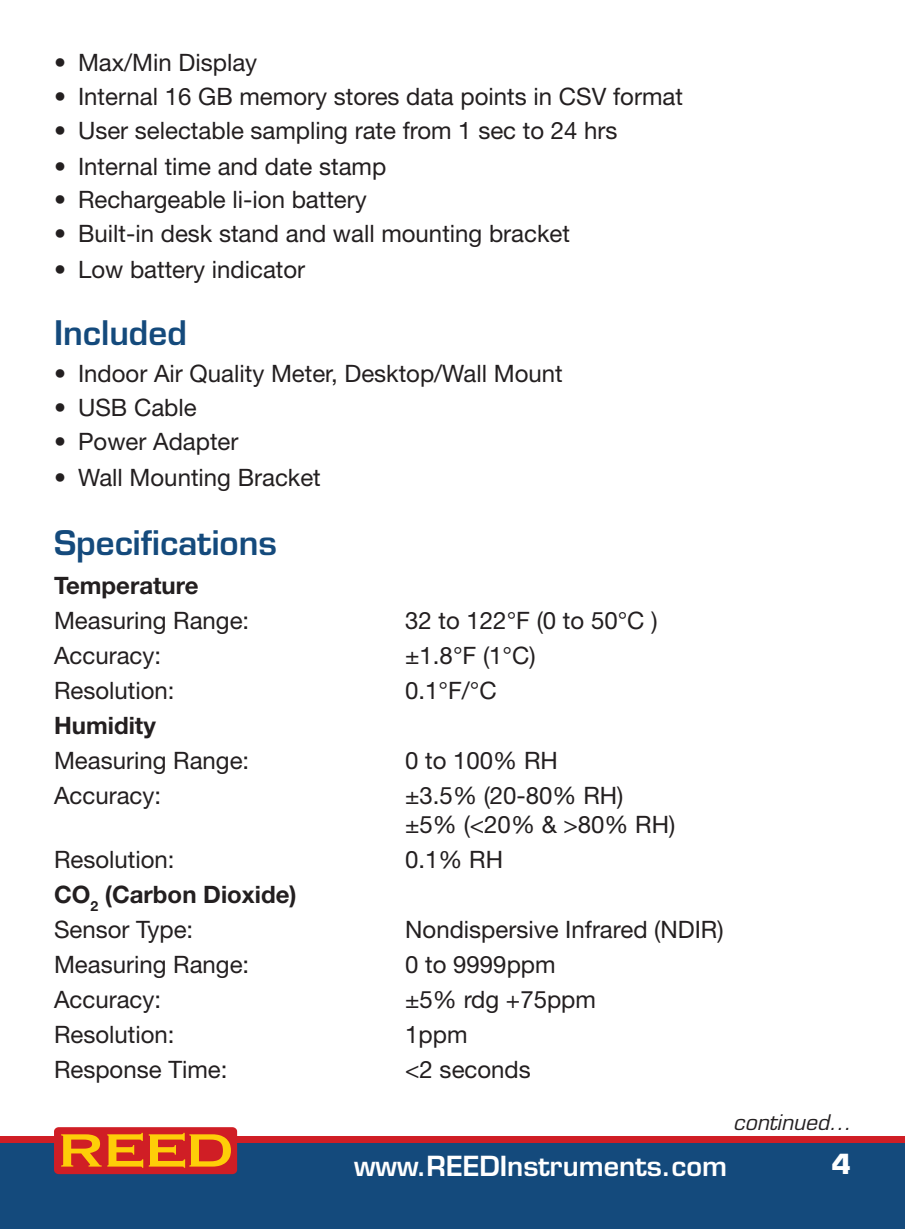
<style>
.page{position:relative;width:905px;height:1229px;background:#fff}
.page>*{position:absolute;margin:0;border:0;box-sizing:border-box;transform-origin:0 0}
.t1{font:600 33px "Eurostile LT Std";color:#144a7c}
.t2{font:600 27px "Eurostile LT Std";color:#fff}
.t3{font:700 27px "Eurostile LT Std";color:#fff}
.t4{font:24px/28.2px "Helvetica Neue LT Std";color:#231f20}
.t5{font:700 24px/35.1px "Helvetica Neue LT Std";color:#231f20}
.t6{font:italic 21px "Eurostile LT Std";color:#231f20}
.s1{font-weight:400}
</style>
<div class="page">
<div style="left:0;top:1137px;width:904px;height:91px;background:#144a7c"></div>
<div style="left:0;top:1136px;width:904px;height:6px;background:#d01e25"></div>
<div style="left:54px;top:1127px;width:183px;height:47px;background:#d01e25;border-radius:5px"></div>
<svg style="left:61px;top:1132px;width:82px;height:35px"></svg>
<svg style="left:149px;top:1132px;width:82px;height:35px"></svg>
<p class="t4" style="left:54px;top:48px;width:205px">• Max/Min Display</p>
<p class="t4" style="left:54px;top:82px;width:630px">• Internal 16 GB memory stores data points in CSV format</p>
<p class="t4" style="left:54px;top:116px;width:565px">• User selectable sampling rate from 1 sec to 24 hrs</p>
<p class="t4" style="left:54px;top:152px;width:334px">• Internal time and date stamp</p>
<p class="t4" style="left:54px;top:185px;width:314px">• Rechargeable li-ion battery</p>
<p class="t4" style="left:54px;top:219px;width:517px">• Built-in desk stand and wall mounting bracket</p>
<p class="t4" style="left:54px;top:255px;width:253px">• Low battery indicator</p>
<h1 class="t1" style="left:54px;top:312px;width:134px">Included</h1>
<p class="t4" style="left:54px;top:359px;width:510px">• Indoor Air Quality Meter, Desktop/Wall Mount</p>
<p class="t4" style="left:54px;top:393px;width:144px">• USB Cable</p>
<p class="t4" style="left:54px;top:427px;width:186px">• Power Adapter</p>
<p class="t4" style="left:54px;top:463px;width:268px">• Wall Mounting Bracket</p>
<h1 class="t1" style="left:54px;top:522px;width:224px">Specifications</h1>
<p class="t5" style="left:54px;top:567px;width:146px">Temperature</p>
<p class="t4" style="left:54px;top:605px;width:197px">Measuring Range:</p>
<p class="t4" style="left:405px;top:605px;width:254px">32 to 122°F (0 to 50°C )</p>
<p class="t4" style="left:54px;top:641px;width:109px">Accuracy:</p>
<p class="t4" style="left:405px;top:641px;width:132px">±1.8°F (1°C)</p>
<p class="t4" style="left:54px;top:676px;width:122px">Resolution:</p>
<p class="t4" style="left:405px;top:676px;width:93px">0.1°F/°C</p>
<p class="t5" style="left:54px;top:707px;width:103px">Humidity</p>
<p class="t4" style="left:54px;top:746px;width:197px">Measuring Range:</p>
<p class="t4" style="left:405px;top:746px;width:154px">0 to 100% RH</p>
<p class="t4" style="left:54px;top:781px;width:109px">Accuracy:</p>
<p class="t4" style="left:405px;top:781px;width:271px">±3.5% (20-80% RH) ±5% (&lt;20% &amp; &gt;80% RH)</p>
<p class="t4" style="left:54px;top:844px;width:122px">Resolution:</p>
<p class="t4" style="left:405px;top:844px;width:99px">0.1% RH</p>
<p class="t5" style="left:54px;top:876px;width:244px">CO<sub>2</sub> (Carbon Dioxide)<br><span class="s1">Sensor Type:</span></p>
<p class="t4" style="left:405px;top:915px;width:320px">Nondispersive Infrared (NDIR)</p>
<p class="t4" style="left:54px;top:950px;width:197px">Measuring Range:</p>
<p class="t4" style="left:405px;top:950px;width:152px">0 to 9999ppm</p>
<p class="t4" style="left:54px;top:985px;width:109px">Accuracy:</p>
<p class="t4" style="left:405px;top:985px;width:192px">±5% rdg +75ppm</p>
<p class="t4" style="left:54px;top:1020px;width:122px">Resolution:</p>
<p class="t4" style="left:405px;top:1020px;width:64px">1ppm</p>
<p class="t4" style="left:54px;top:1055px;width:175px">Response Time:</p>
<p class="t4" style="left:405px;top:1055px;width:127px">&lt;2 seconds</p>
<p class="t6" style="left:733px;top:1110px;width:119px">continued...</p>
<p class="t2" style="left:354px;top:1148px;width:374px">www.REEDInstruments.com</p>
<p class="t3" style="left:831px;top:1147px;width:21px">4</p>
</div>
